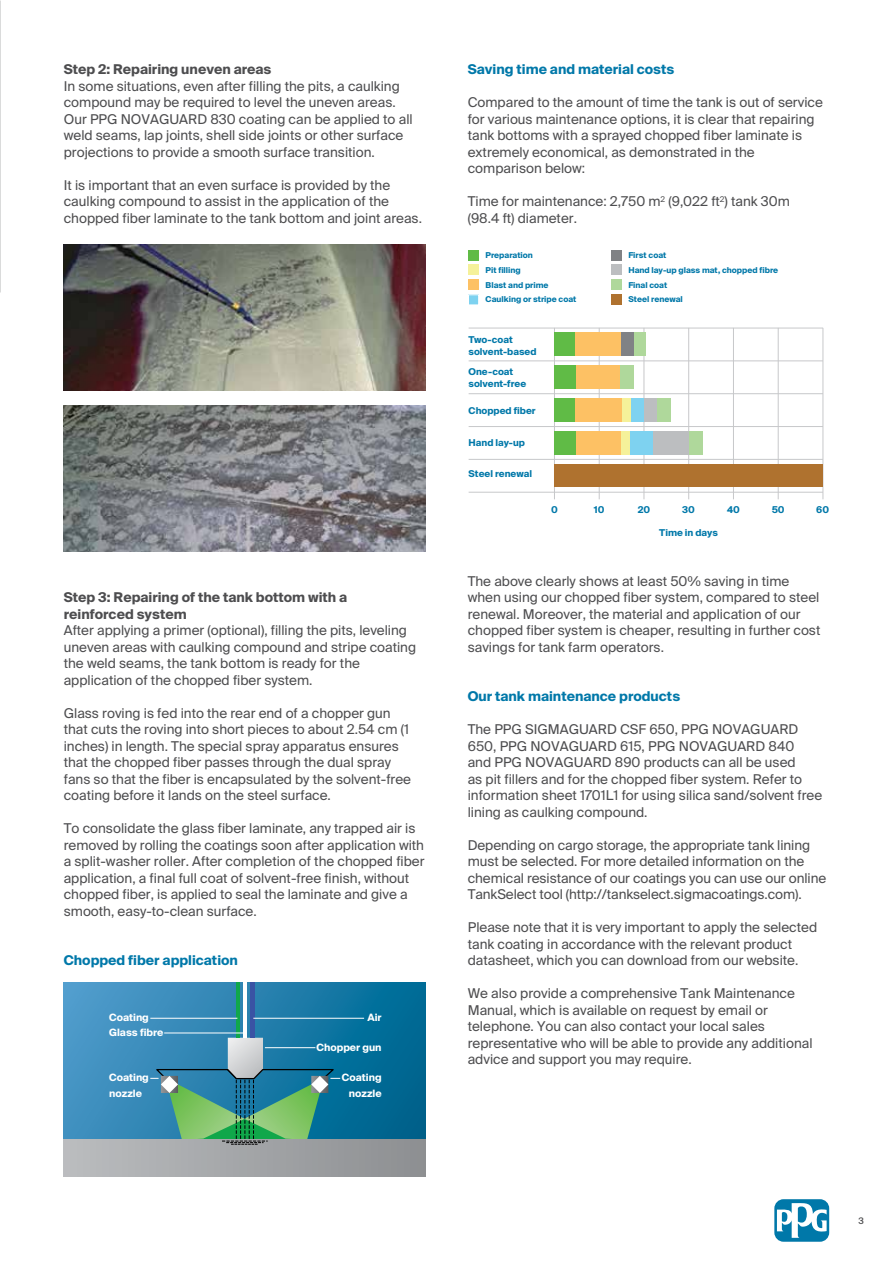
<style>
.page{position:relative;width:893px;height:1263px;background:#fff}
.page>*{position:absolute;margin:0;border:0;box-sizing:border-box;transform-origin:0 0}
.t1{font:13.5px/16.5px "Suisse Intl";color:#4d4d4f}
.t2{font:700 13.5px/16.5px "Suisse Intl";color:#4d4d4f}
.t3{font:700 13.5px "Suisse Intl";color:#0078a9}
.t4{font:700 10.05px/15.1px "Suisse Intl";color:#fff}
.t5{font:700 9.45px/12.1px "Suisse Intl";color:#0078a9}
.t6{font:500 9px "Suisse Intl";color:#4d4d4f}
.t7{font:700 8.1px "Suisse Intl";color:#0078a9}
</style>
<div class="page">
<div style="left:774px;top:1199px;width:55px;height:43px;background:#0078a9;border-radius:9px"></div>
<svg style="left:777px;top:1202px;width:50px;height:36px"></svg>
<img style="left:0;top:0;width:1px;height:292px">
<img style="left:64px;top:244px;width:361px;height:146px">
<img style="left:64px;top:405px;width:361px;height:146px">
<svg style="left:64px;top:982px;width:361px;height:158px;background:#2580ad"></svg>
<hr style="left:236px;top:982px;width:4px;height:56px;background:#10a74a">
<hr style="left:243px;top:982px;width:4px;height:56px;background:#fff">
<hr style="left:251px;top:982px;width:4px;height:56px;background:#3a53a4">
<div style="left:64px;top:1140px;width:361px;height:36px;background:linear-gradient(to right,#babcbf,#8d8f91)"></div>
<hr style="left:150px;top:1018px;width:87px;height:1px;background:#fff">
<hr style="left:253px;top:1018px;width:111px;height:1px;background:#fff">
<hr style="left:164px;top:1033px;width:82px;height:1px;background:#fff">
<svg style="left:150px;top:1038px;width:190px;height:107px;background:#4a9396"></svg>
<hr style="left:469px;top:328px;width:354px;height:1px;background:#c7c8ca">
<hr style="left:469px;top:360px;width:354px;height:1px;background:#c7c8ca">
<hr style="left:469px;top:393px;width:354px;height:1px;background:#c7c8ca">
<hr style="left:469px;top:426px;width:354px;height:1px;background:#c7c8ca">
<hr style="left:469px;top:459px;width:354px;height:1px;background:#c7c8ca">
<hr style="left:469px;top:492px;width:354px;height:1px;background:#c7c8ca">
<hr style="left:554px;top:328px;width:1px;height:171px;background:#c7c8ca">
<hr style="left:599px;top:328px;width:1px;height:171px;background:#c7c8ca">
<hr style="left:644px;top:328px;width:1px;height:171px;background:#c7c8ca">
<hr style="left:688px;top:328px;width:1px;height:171px;background:#c7c8ca">
<hr style="left:733px;top:328px;width:1px;height:171px;background:#c7c8ca">
<hr style="left:778px;top:328px;width:1px;height:171px;background:#c7c8ca">
<hr style="left:823px;top:328px;width:1px;height:171px;background:#c7c8ca">
<div style="left:554px;top:365px;width:22px;height:24px;background:#60bb46"></div>
<div style="left:576px;top:365px;width:45px;height:24px;background:#fdc164"></div>
<div style="left:621px;top:365px;width:13px;height:24px;background:#afd89b"></div>
<div style="left:554px;top:333px;width:21px;height:23px;background:#60bb46"></div>
<div style="left:575px;top:333px;width:46px;height:23px;background:#fdc164"></div>
<div style="left:621px;top:333px;width:13px;height:23px;background:#808285"></div>
<div style="left:634px;top:333px;width:12px;height:23px;background:#afd89b"></div>
<div style="left:554px;top:398px;width:21px;height:23px;background:#60bb46"></div>
<div style="left:575px;top:398px;width:47px;height:23px;background:#fdc164"></div>
<div style="left:622px;top:398px;width:9px;height:23px;background:#f5f19a"></div>
<div style="left:631px;top:398px;width:13px;height:23px;background:#7ed2f0"></div>
<div style="left:644px;top:398px;width:13px;height:23px;background:#bcbec0"></div>
<div style="left:657px;top:398px;width:14px;height:23px;background:#afd89b"></div>
<div style="left:576px;top:431px;width:45px;height:23px;background:#fdc164"></div>
<div style="left:621px;top:431px;width:9px;height:23px;background:#f5f19a"></div>
<div style="left:630px;top:431px;width:23px;height:23px;background:#7ed2f0"></div>
<div style="left:653px;top:431px;width:36px;height:23px;background:#bcbec0"></div>
<div style="left:689px;top:431px;width:14px;height:23px;background:#afd89b"></div>
<div style="left:554px;top:431px;width:22px;height:23px;background:#60bb46"></div>
<div style="left:554px;top:464px;width:269px;height:23px;background:#af722f"></div>
<div style="left:468px;top:250px;width:11px;height:10px;background:#60bb46"></div>
<div style="left:468px;top:265px;width:11px;height:10px;background:#f5f19a"></div>
<div style="left:468px;top:280px;width:11px;height:10px;background:#fdc164"></div>
<div style="left:468px;top:295px;width:11px;height:10px;background:#7ed2f0"></div>
<div style="left:468px;top:295px;width:11px;height:10px;border:1px solid #fff"></div>
<div style="left:611px;top:250px;width:10px;height:10px;background:#808285"></div>
<div style="left:611px;top:265px;width:10px;height:10px;background:#bcbec0"></div>
<div style="left:611px;top:280px;width:10px;height:10px;background:#afd89b"></div>
<div style="left:611px;top:295px;width:10px;height:10px;background:#af722f"></div>
<p class="t2" style="left:64px;top:61px;width:209px">Step 2: Repairing uneven areas</p>
<p class="t1" style="left:64px;top:78px;width:350px">In some situations, even after filling the pits, a caulking compound may be required to level the uneven areas.<br>Our PPG NOVAGUARD 830 coating can be applied to all weld seams, lap joints, shell side joints or other surface projections to provide a smooth surface transition.</p>
<p class="t1" style="left:64px;top:177px;width:360px">It is important that an even surface is provided by the caulking compound to assist in the application of the chopped fiber laminate to the tank bottom and joint areas.</p>
<p class="t2" style="left:64px;top:589px;width:285px">Step 3: Repairing of the tank bottom with a reinforced system</p>
<p class="t1" style="left:64px;top:622px;width:354px">After applying a primer (optional), filling the pits, leveling uneven areas with caulking compound and stripe coating the weld seams, the tank bottom is ready for the application of the chopped fiber system.</p>
<p class="t1" style="left:64px;top:705px;width:349px">Glass roving is fed into the rear end of a chopper gun that cuts the roving into short pieces to about 2.54 cm (1 inches) in length. The special spray apparatus ensures that the chopped fiber passes through the dual spray fans so that the fiber is encapsulated by the solvent-free coating before it lands on the steel surface.</p>
<p class="t1" style="left:64px;top:820px;width:362px">To consolidate the glass fiber laminate, any trapped air is removed by rolling the coatings soon after application with a split-washer roller. After completion of the chopped fiber application, a final full coat of solvent-free finish, without chopped fiber, is applied to seal the laminate and give a smooth, easy-to-clean surface.</p>
<p class="t3" style="left:64px;top:953px;width:176px">Chopped fiber application</p>
<p class="t4" style="left:109px;top:1009px;width:56px">Coating<br>Glass fibre</p>
<p class="t4" style="left:109px;top:1070px;width:41px">Coating nozzle</p>
<p class="t4" style="left:367px;top:1009px;width:16px">Air</p>
<p class="t4" style="left:317px;top:1040px;width:66px">Chopper gun</p>
<p class="t4" style="left:342px;top:1070px;width:41px;text-align:right">Coating nozzle</p>
<p class="t3" style="left:468px;top:62px;width:208px">Saving time and material costs</p>
<p class="t1" style="left:468px;top:94px;width:357px">Compared to the amount of time the tank is out of service for various maintenance options, it is clear that repairing tank bottoms with a sprayed chopped fiber laminate is extremely economical, as demonstrated in the comparison below:</p>
<p class="t1" style="left:468px;top:193px;width:324px">Time for maintenance: 2,750 m<sup>2</sup> (9,022 ft<sup>2</sup>) tank 30m (98.4 ft) diameter.</p>
<p class="t7" style="left:486px;top:250px;width:49px">Preparation</p>
<p class="t7" style="left:628px;top:250px;width:39px">First coat</p>
<p class="t7" style="left:486px;top:265px;width:37px">Pit filling</p>
<p class="t7" style="left:628px;top:265px;width:151px">Hand lay-up glass mat, chopped fibre</p>
<p class="t7" style="left:486px;top:280px;width:64px">Blast and prime</p>
<p class="t7" style="left:628px;top:280px;width:40px">Final coat</p>
<p class="t7" style="left:486px;top:295px;width:92px">Caulking or stripe coat</p>
<p class="t7" style="left:628px;top:295px;width:56px">Steel renewal</p>
<p class="t5" style="left:469px;top:333px;width:69px">Two-coat solvent-based</p>
<p class="t5" style="left:469px;top:365px;width:59px">One-coat solvent-free</p>
<p class="t5" style="left:469px;top:404px;width:69px">Chopped fiber</p>
<p class="t5" style="left:469px;top:436px;width:58px">Hand lay-up</p>
<p class="t5" style="left:469px;top:468px;width:65px">Steel renewal</p>
<p class="t5" style="left:551px;top:504px;width:8px">0</p>
<p class="t5" style="left:594px;top:504px;width:12px">10</p>
<p class="t5" style="left:638px;top:504px;width:14px">20</p>
<p class="t5" style="left:682px;top:504px;width:14px">30</p>
<p class="t5" style="left:659px;top:526px;width:60px">Time in days</p>
<p class="t5" style="left:727px;top:504px;width:14px">40</p>
<p class="t5" style="left:772px;top:504px;width:15px">50</p>
<p class="t5" style="left:816px;top:504px;width:14px">60</p>
<p class="t1" style="left:468px;top:573px;width:354px">The above clearly shows at least 50% saving in time when using our chopped fiber system, compared to steel renewal. Moreover, the material and application of our chopped fiber system is cheaper, resulting in further cost savings for tank farm operators.</p>
<p class="t3" style="left:468px;top:689px;width:214px">Our tank maintenance products</p>
<p class="t1" style="left:468px;top:721px;width:356px">The PPG SIGMAGUARD CSF 650, PPG NOVAGUARD 650, PPG NOVAGUARD 615, PPG NOVAGUARD 840<br>and PPG NOVAGUARD 890 products can all be used<br>as pit fillers and for the chopped fiber system. Refer to information sheet 1701L1 for using silica sand/solvent free lining as caulking compound.</p>
<p class="t1" style="left:468px;top:837px;width:360px">Depending on cargo storage, the appropriate tank lining must be selected. For more detailed information on the chemical resistance of our coatings you can use our online TankSelect tool (http://tankselect.sigmacoatings.com).</p>
<p class="t1" style="left:468px;top:919px;width:351px">Please note that it is very important to apply the selected tank coating in accordance with the relevant product datasheet, which you can download from our website.</p>
<p class="t1" style="left:468px;top:985px;width:346px">We also provide a comprehensive Tank Maintenance Manual, which is available on request by email or telephone. You can also contact your local sales representative who will be able to provide any additional advice and support you may require.</p>
<p class="t6" style="left:858px;top:1215px;width:7px">3</p>
</div>
